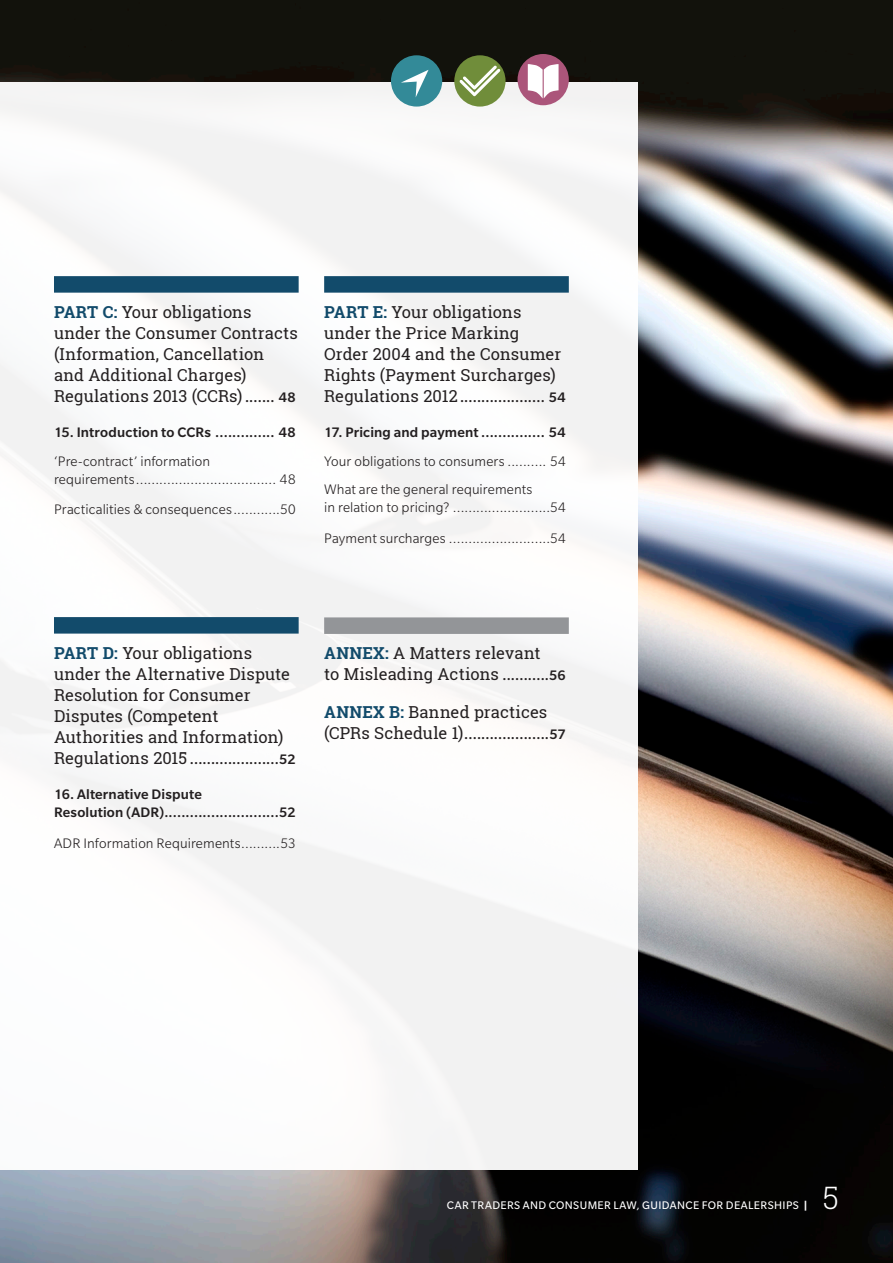
<style>
.page{position:relative;width:893px;height:1263px;background:#fff}
.page>*{position:absolute;margin:0;border:0;box-sizing:border-box;transform-origin:0 0}
.t1{font:300 30.9px "Roboto Slab";color:#fff}
._6__Example_w_line_B{font:16.5px/21px "Roboto Slab";letter-spacing:.005em;color:#231f20}
._1__Body_copy{font:300 15px/18px "Slate Pro";letter-spacing:.01em;color:#231f20}
._1__Body_copy-2{font:500 15px/18px "Slate Pro";letter-spacing:.01em;color:#231f20}
._6__Example_w_line_B-2{font:500 15px "Slate Pro";color:#231f20}
.t2{font:12px "Slate Pro";letter-spacing:.035em;color:#fff}
.s1{font-weight:700;color:#124b6b}
.s2{font-family:"Slate Pro";font-weight:500;font-size:15px}
.s3{font-family:"Roboto Slab";font-weight:400;font-size:16.5px}
.s4{font-weight:700}
</style>
<div class="page">
<img style="left:0;top:0;width:893px;height:1263px">
<div style="left:0;top:82px;width:638px;height:1087px;background:#fff"></div>
<div style="left:54px;top:276px;width:245px;height:17px;background:#124b6b"></div>
<div style="left:54px;top:617px;width:245px;height:17px;background:#124b6b"></div>
<div style="left:324px;top:276px;width:245px;height:17px;background:#124b6b"></div>
<div style="left:324px;top:617px;width:245px;height:17px;background:#939598"></div>
<div style="left:454px;top:55px;width:52px;height:52px;background:#708d3a;border-radius:50%"></div>
<svg style="left:459px;top:66px;width:41px;height:30px"></svg>
<div style="left:518px;top:54px;width:51px;height:51px;background:#ab557a;border-radius:50%"></div>
<svg style="left:528px;top:64px;width:31px;height:35px"></svg>
<div style="left:391px;top:55px;width:51px;height:52px;background:#338a98;border-radius:50%"></div>
<svg style="left:401px;top:70px;width:27px;height:27px"></svg>
<p class="_6__Example_w_line_B" style="left:54px;top:301px;width:245px"><span class="s1">PART C:</span> Your obligations under the Consumer Contracts (Information, Cancellation and Additional Charges)<br>Regulations 2013 (CCRs) <span class="s2">....... 48</span></p>
<p class="_1__Body_copy-2" style="left:54px;top:423px;width:243px">15. Introduction to CCRs .............. 48</p>
<p class="_1__Body_copy" style="left:54px;top:452px;width:243px">‘Pre-contract’ information requirements.................................... 48</p>
<p class="_1__Body_copy" style="left:54px;top:500px;width:243px">Practicalities &amp; consequences............50</p>
<p class="_6__Example_w_line_B" style="left:324px;top:301px;width:239px"><span class="s1">PART E:</span> Your obligations under the Price Marking<br>Order 2004 and the Consumer<br>Rights (Payment Surcharges)</p>
<p class="_6__Example_w_line_B-2" style="left:324px;top:389px;width:243px"><span class="s3">Regulations 2012</span>.................... 54</p>
<p class="_1__Body_copy-2" style="left:324px;top:423px;width:243px">17. Pricing and payment ............... 54</p>
<p class="_1__Body_copy" style="left:324px;top:452px;width:243px">Your obligations to consumers .......... 54</p>
<p class="_1__Body_copy" style="left:324px;top:481px;width:243px">What are the general requirements<br>in relation to pricing? .........................54</p>
<p class="_1__Body_copy" style="left:324px;top:529px;width:243px">Payment surcharges ..........................54</p>
<p class="_6__Example_w_line_B" style="left:54px;top:642px;width:237px"><span class="s1">PART D:</span> Your obligations under the Alternative Dispute<br>Resolution for Consumer<br>Disputes (Competent<br>Authorities and Information)</p>
<p class="_6__Example_w_line_B-2" style="left:54px;top:751px;width:243px"><span class="s3">Regulations 2015</span> .....................52</p>
<p class="_1__Body_copy-2" style="left:54px;top:785px;width:243px">16. Alternative Dispute<br>Resolution (ADR)...........................52</p>
<p class="_1__Body_copy" style="left:54px;top:834px;width:243px">ADR Information Requirements..........53</p>
<p class="_6__Example_w_line_B" style="left:324px;top:643px;width:243px"><span class="s1">ANNEX:</span> A Matters relevant<br>to Misleading Actions <span class="s2">...........56</span></p>
<p class="_6__Example_w_line_B" style="left:324px;top:702px;width:225px"><span class="s1">ANNEX B:</span> Banned practices</p>
<p class="_6__Example_w_line_B-2" style="left:324px;top:726px;width:243px"><span class="s3">(CPRs Schedule 1)</span>....................57</p>
<p class="t2" style="left:447px;top:1199px;width:362px">CAR TRADERS AND CONSUMER LAW, GUIDANCE FOR DEALERSHIPS <span class="s4">|</span></p>
<p class="t1" style="left:823px;top:1176px;width:18px">5</p>
</div>
